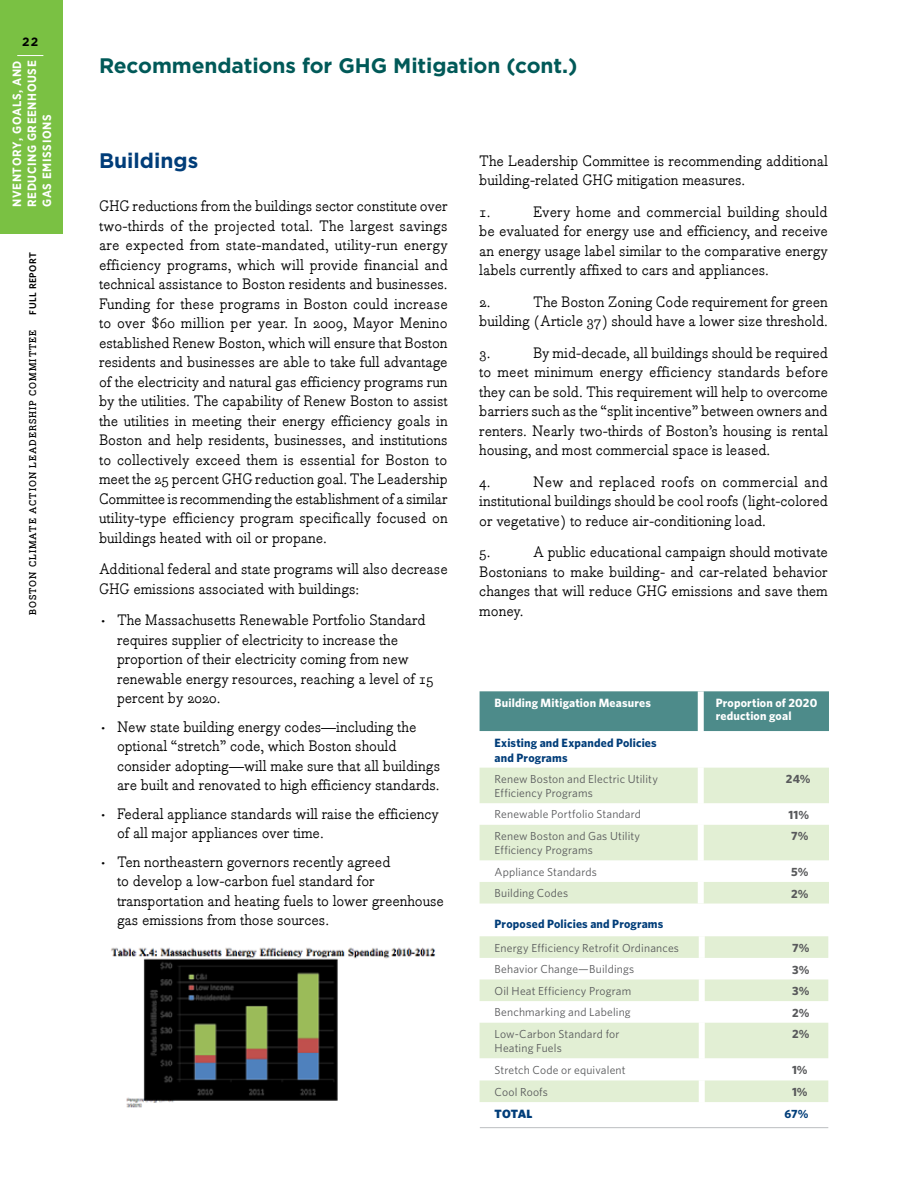
<style>
.page{position:relative;width:918px;height:1188px;background:#fff}
.page>*{position:absolute;margin:0;border:0;box-sizing:border-box;transform-origin:0 0}
.t1{font:700 21px "Gotham";letter-spacing:-.005em;color:#005958}
.t2{font:700 21px "Gotham";color:#003d79}
.t3{font:15px/19.5px "Bodoni Egyptian";letter-spacing:-.005em;color:#000}
.t4{font:700 12px/15px "Whitney";letter-spacing:.015em;color:#003d79}
.t5{font:700 12px/13.5px "Whitney";letter-spacing:.015em;color:#fff}
.t6{font:700 12px/15px "Gotham Narrow";letter-spacing:.05em;color:#fff;text-align:justify}
.t7{font:700 12px "Whitney";color:#58595b}
.t8{font:900 12px "Whitney";letter-spacing:.01em;color:#003d79}
.t9{font:700 12px "Gotham";color:#000}
.t10{font:11.7px/14.2px "Whitney";letter-spacing:.015em;color:#58595b}
.t11{font:700 9.75px "Bodoni Egyptian";letter-spacing:.1em;color:#000}
.t12{font:600 9.75px "Whitney";letter-spacing:.05em;color:#000}
</style>
<div class="page">
<div style="left:0;top:0;width:63px;height:234px;background:#7ac143"></div>
<svg style="left:17px;top:55px;width:26px;height:1px"></svg>
<img style="left:111px;top:947px;width:325px;height:161px">
<svg style="left:480px;top:936px;width:348px;height:166px;fill:#e2efd4"></svg>
<div style="left:699px;top:936px;width:6px;height:22px;background:#fff"></div>
<div style="left:699px;top:958px;width:6px;height:22px;background:#fff"></div>
<div style="left:699px;top:980px;width:6px;height:21px;background:#fff"></div>
<div style="left:699px;top:1001px;width:6px;height:22px;background:#fff"></div>
<div style="left:699px;top:1023px;width:6px;height:35px;background:#fff"></div>
<div style="left:699px;top:1058px;width:6px;height:22px;background:#fff"></div>
<div style="left:699px;top:1080px;width:6px;height:22px;background:#fff"></div>
<div style="left:480px;top:691px;width:349px;height:40px;background:#4d8b8a"></div>
<svg style="left:480px;top:768px;width:349px;height:136px;fill:#e2efd4"></svg>
<div style="left:698px;top:691px;width:6px;height:40px;background:#fff"></div>
<div style="left:698px;top:768px;width:6px;height:35px;background:#fff"></div>
<div style="left:698px;top:803px;width:6px;height:22px;background:#fff"></div>
<div style="left:698px;top:825px;width:6px;height:35px;background:#fff"></div>
<div style="left:698px;top:860px;width:6px;height:22px;background:#fff"></div>
<div style="left:698px;top:882px;width:6px;height:22px;background:#fff"></div>
<hr style="left:480px;top:1127px;width:348px;height:1px;background:#bcbec0">
<p class="t9" style="left:22px;top:34px;width:18px">22</p>
<p class="t6" style="left:9px;top:207px;width:148px;rotate:-90deg">nventory, Goals, and Reducing Greenhouse Gas Emissions</p>
<p class="t12" style="left:27px;top:315px;width:64px;rotate:-90deg">FULL REPORT</p>
<p class="t11" style="left:27px;top:615px;width:287px;rotate:-90deg">BOSTON CLIMATE ACTION LEADERSHIP COMMITTEE</p>
<h1 class="t1" style="left:99px;top:51px;width:480px">Recommendations for GHG Mitigation (cont.)</h1>
<h1 class="t2" style="left:99px;top:147px;width:101px">Buildings</h1>
<p class="t3" style="left:99px;top:196px;width:350px;text-align:justify">GHG reductions from the buildings sector constitute over two-thirds of the projected total. The largest savings are expected from state-mandated, utility-run energy efficiency programs, which will provide financial and technical assistance to Boston residents and businesses.<br>Funding for these programs in Boston could increase to over $60 million per year. In 2009, Mayor Menino established Renew Boston, which will ensure that Boston residents and businesses are able to take full advantage of the electricity and natural gas efficiency programs run by the utilities. The capability of Renew Boston to assist the utilities in meeting their energy efficiency goals in Boston and help residents, businesses, and institutions to collectively exceed them is essential for Boston to meet the 25 percent GHG reduction goal. The Leadership Committee is recommending the establishment of a similar utility-type efficiency program specifically focused on buildings heated with oil or propane.</p>
<p class="t3" style="left:99px;top:559px;width:350px">Additional federal and state programs will also decrease<br>GHG emissions associated with buildings:</p>
<p class="t3" style="left:117px;top:610px;width:318px;text-indent:-18px">• The Massachusetts Renewable Portfolio Standard requires supplier of electricity to increase the proportion of their electricity coming from new renewable energy resources, reaching a level of 15 percent by 2020.</p>
<p class="t3" style="left:117px;top:717px;width:325px;text-indent:-18px">• New state building energy codes—including the optional “stretch” code, which Boston should consider adopting—will make sure that all buildings are built and renovated to high efficiency standards.</p>
<p class="t3" style="left:117px;top:804px;width:324px;text-indent:-18px">• Federal appliance standards will raise the efficiency of all major appliances over time.</p>
<p class="t3" style="left:117px;top:852px;width:329px;text-indent:-18px">• Ten northeastern governors recently agreed<br>to develop a low-carbon fuel standard for transportation and heating fuels to lower greenhouse gas emissions from those sources.</p>
<p class="t3" style="left:479px;top:151px;width:350px">The Leadership Committee is recommending additional building-related GHG mitigation measures.</p>
<p class="t3" style="left:479px;top:202px;width:13px">1.</p>
<p class="t3" style="left:479px;top:202px;width:350px;text-align:justify;text-indent:54px">Every home and commercial building should be evaluated for energy use and efficiency, and receive an energy usage label similar to the comparative energy labels currently affixed to cars and appliances.</p>
<p class="t3" style="left:479px;top:292px;width:13px">2.</p>
<p class="t3" style="left:479px;top:292px;width:350px;text-align:right">The Boston Zoning Code requirement for green building (Article 37) should have a lower size threshold.</p>
<p class="t3" style="left:479px;top:343px;width:13px">3.</p>
<p class="t3" style="left:479px;top:343px;width:350px;text-align:justify;text-indent:54px">By mid-decade, all buildings should be required to meet minimum energy efficiency standards before they can be sold. This requirement will help to overcome barriers such as the “split incentive” between owners and renters. Nearly two-thirds of Boston’s housing is rental housing, and most commercial space is leased.</p>
<p class="t3" style="left:479px;top:472px;width:13px">4.</p>
<p class="t3" style="left:479px;top:472px;width:350px;text-align:justify;text-indent:54px">New and replaced roofs on commercial and institutional buildings should be cool roofs (light-colored or vegetative) to reduce air-conditioning load.</p>
<p class="t3" style="left:479px;top:542px;width:13px">5.</p>
<p class="t3" style="left:479px;top:542px;width:350px;text-align:justify;text-indent:54px">A public educational campaign should motivate Bostonians to make building- and car-related behavior changes that will reduce GHG emissions and save them money.</p>
<p class="t5" style="left:495px;top:696px;width:158px">Building Mitigation Measures</p>
<p class="t5" style="left:716px;top:696px;width:103px">Proportion of 2020 reduction goal</p>
<p class="t4" style="left:495px;top:735px;width:164px">Existing and Expanded Policies and Programs</p>
<p class="t10" style="left:495px;top:771px;width:165px">Renew Boston and Electric Utility<br>Efficiency Programs</p>
<p class="t7" style="left:786px;top:772px;width:26px">24%</p>
<p class="t10" style="left:495px;top:807px;width:148px">Renewable Portfolio Standard</p>
<p class="t7" style="left:788px;top:807px;width:22px">11%</p>
<p class="t10" style="left:495px;top:829px;width:147px">Renew Boston and Gas Utility<br>Efficiency Programs</p>
<p class="t7" style="left:791px;top:829px;width:19px">7%</p>
<p class="t10" style="left:495px;top:864px;width:104px">Appliance Standards</p>
<p class="t7" style="left:791px;top:864px;width:19px">5%</p>
<p class="t10" style="left:495px;top:886px;width:75px">Building Codes</p>
<p class="t7" style="left:791px;top:886px;width:19px">2%</p>
<p class="t4" style="left:495px;top:916px;width:170px">Proposed Policies and Programs</p>
<p class="t10" style="left:495px;top:940px;width:186px">Energy Efficiency Retrofit Ordinances</p>
<p class="t7" style="left:792px;top:940px;width:19px">7%</p>
<p class="t10" style="left:495px;top:962px;width:141px">Behavior Change—Buildings</p>
<p class="t7" style="left:792px;top:962px;width:19px">3%</p>
<p class="t10" style="left:495px;top:983px;width:138px">Oil Heat Efficiency Program</p>
<p class="t7" style="left:792px;top:984px;width:19px">3%</p>
<p class="t10" style="left:495px;top:1005px;width:138px">Benchmarking and Labeling</p>
<p class="t7" style="left:792px;top:1005px;width:19px">2%</p>
<p class="t10" style="left:495px;top:1027px;width:126px">Low-Carbon Standard for<br>Heating Fuels</p>
<p class="t7" style="left:792px;top:1027px;width:19px">2%</p>
<p class="t10" style="left:495px;top:1062px;width:133px">Stretch Code or equivalent</p>
<p class="t7" style="left:792px;top:1062px;width:17px">1%</p>
<p class="t10" style="left:495px;top:1084px;width:55px">Cool Roofs</p>
<p class="t7" style="left:792px;top:1085px;width:17px">1%</p>
<p class="t8" style="left:495px;top:1106px;width:39px">TOTAL</p>
<p class="t4" style="left:784px;top:1106px;width:26px">67%</p>
</div>
